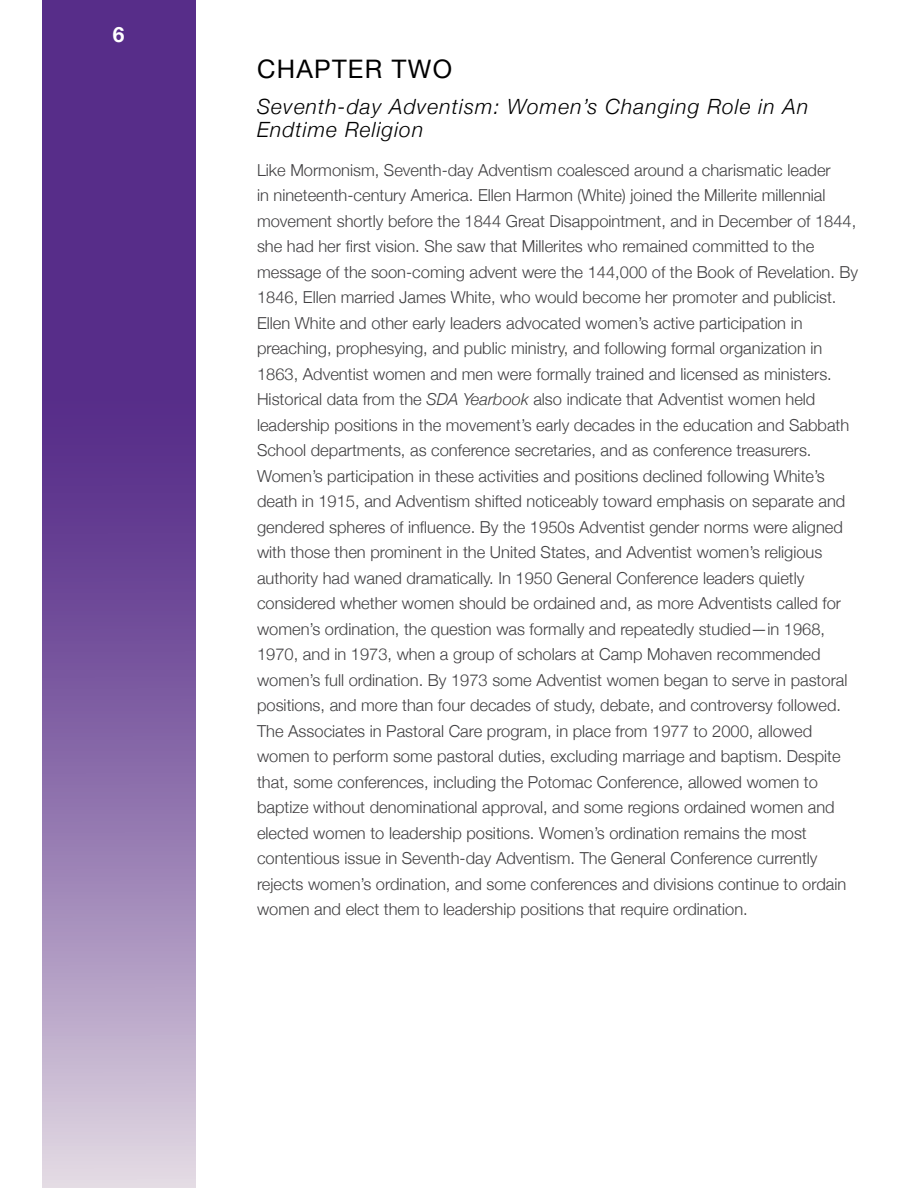
<style>
.page{position:relative;width:918px;height:1188px;background:#fff}
.page>*{position:absolute;margin:0;border:0;box-sizing:border-box;transform-origin:0 0}
.t1{font:25.5px "Helvetica Neue";letter-spacing:.05em;color:#000}
.t2{font:italic 300 21px/22.5px "Helvetica Neue";letter-spacing:.05em;color:#000}
.t3{font:700 21px "Helvetica Neue";color:#fff}
.t4{font:300 16.5px/25.5px "Helvetica Neue";color:#414042}
.s1{font-style:italic}
</style>
<div class="page">
<svg style="left:42px;top:0;width:153px;height:1188px;background:#7f5ea2"></svg>
<p class="t3" style="left:113px;top:18px;width:13px">6</p>
<h1 class="t1" style="left:257px;top:51px;width:197px">CHAPTER TWO</h1>
<p class="t2" style="left:257px;top:94px;width:553px">Seventh-day Adventism: Women’s Changing Role in An<br>Endtime Religion</p>
<p class="t4" style="left:257px;top:156px;width:603px">Like Mormonism, Seventh-day Adventism coalesced around a charismatic leader<br>in nineteenth-century America. Ellen Harmon (White) joined the Millerite millennial movement shortly before the 1844 Great Disappointment, and in December of 1844, she had her first vision. She saw that Millerites who remained committed to the message of the soon-coming advent were the 144,000 of the Book of Revelation. By 1846, Ellen married James White, who would become her promoter and publicist.<br>Ellen White and other early leaders advocated women’s active participation in preaching, prophesying, and public ministry, and following formal organization in 1863, Adventist women and men were formally trained and licensed as ministers.<br>Historical data from the <span class="s1">SDA Yearbook</span> also indicate that Adventist women held leadership positions in the movement’s early decades in the education and Sabbath School departments, as conference secretaries, and as conference treasurers.<br>Women’s participation in these activities and positions declined following White’s death in 1915, and Adventism shifted noticeably toward emphasis on separate and gendered spheres of influence. By the 1950s Adventist gender norms were aligned with those then prominent in the United States, and Adventist women’s religious authority had waned dramatically. In 1950 General Conference leaders quietly considered whether women should be ordained and, as more Adventists called for women’s ordination, the question was formally and repeatedly studied—in 1968, 1970, and in 1973, when a group of scholars at Camp Mohaven recommended women’s full ordination. By 1973 some Adventist women began to serve in pastoral positions, and more than four decades of study, debate, and controversy followed.<br>The Associates in Pastoral Care program, in place from 1977 to 2000, allowed women to perform some pastoral duties, excluding marriage and baptism. Despite that, some conferences, including the Potomac Conference, allowed women to baptize without denominational approval, and some regions ordained women and elected women to leadership positions. Women’s ordination remains the most contentious issue in Seventh-day Adventism. The General Conference currently rejects women’s ordination, and some conferences and divisions continue to ordain women and elect them to leadership positions that require ordination.</p>
</div>
